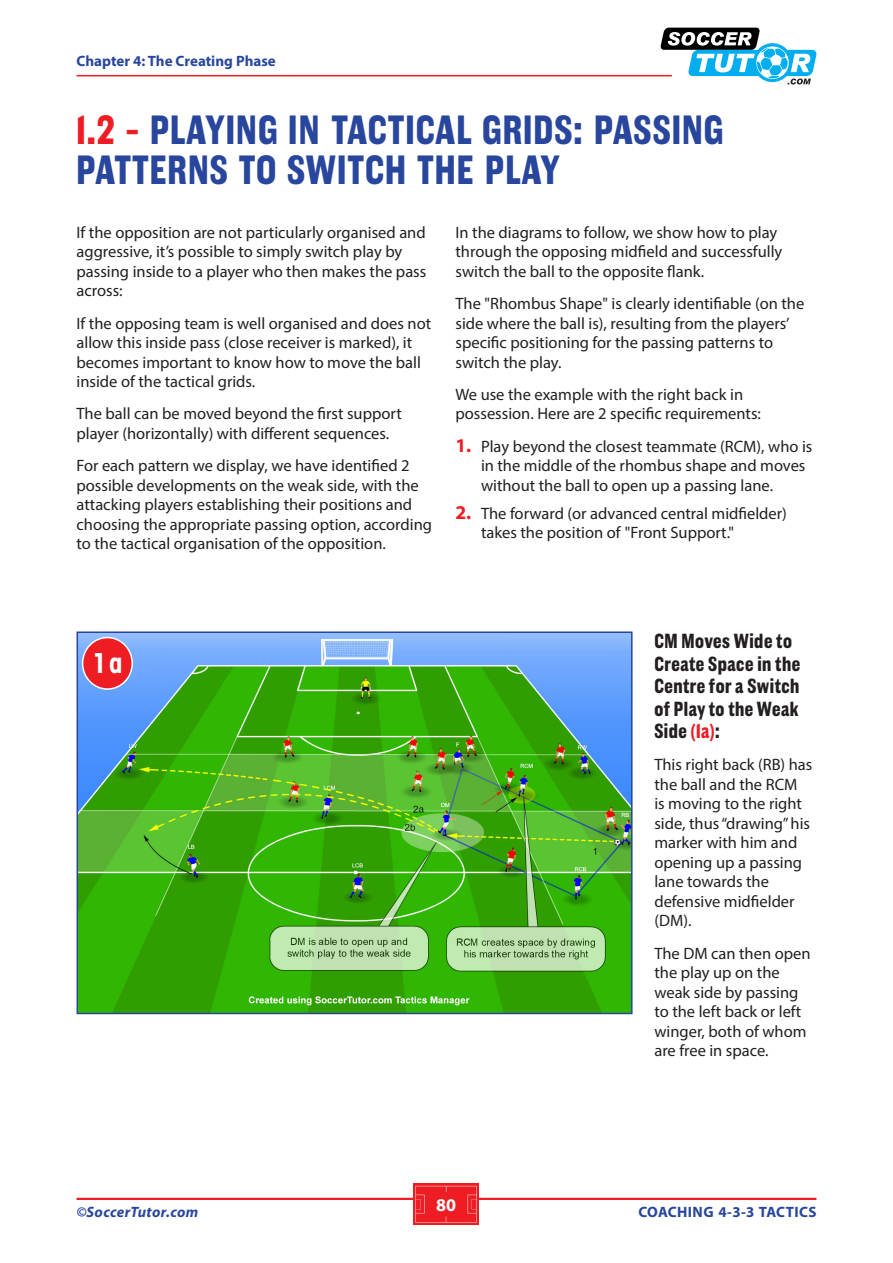
<style>
.page{position:relative;width:893px;height:1263px;background:#fff}
.page>*{position:absolute;margin:0;border:0;box-sizing:border-box;transform-origin:0 0}
.Paragraph_Style_1{font:700 42px/40.5px "Americane Cond";letter-spacing:.025em;color:#28469d}
.head_1{font:700 condensed 27px "ITC Avant Garde Std";color:#fff}
.t1{font:700 21px/22.5px "Americane Cond";letter-spacing:.025em;color:#231f20}
.t2{font:700 18px "Myriad Pro";color:#fff}
.t3{font:16.5px/19.5px "Myriad Pro";color:#231f20}
.t4{font:700 15px "Myriad Pro";color:#28469d}
.t5{font:700 15px "Myriad Pro";letter-spacing:.025em;color:#28469d}
.t6{font:italic 700 15px "Myriad Pro";letter-spacing:.02em;color:#28469d}
.s1{color:#ee1d23}
.s2{font-weight:700;font-size:19.5px;color:#ee1d23}
</style>
<div class="page">
<svg style="left:661px;top:28px;width:155px;height:56px"></svg>
<hr style="left:77px;top:75px;width:595px;height:1px;background:#ee1d23">
<hr style="left:77px;top:1198px;width:739px;height:2px;background:#ee1d23">
<svg style="left:413px;top:1184px;width:66px;height:41px"></svg>
<svg style="left:415px;top:1186px;width:62px;height:36px;background:#ee292f"></svg>
<div style="left:434px;top:1192px;width:24px;height:24px;background:#ee1d23;border-radius:50%"></div>
<img style="left:80px;top:634px;width:550px;height:377px">
<div style="left:77px;top:631px;width:556px;height:383px;border:2px solid #28469d"></div>
<div style="left:83px;top:637px;width:49px;height:52px;background:#ee1d23;border-radius:50%"></div>
<div style="left:82px;top:637px;width:51px;height:53px;border:2px solid #fff;border-radius:50%"></div>
<p class="t4" style="left:77px;top:51px;width:201px">Chapter 4: The Creating Phase</p>
<p class="Paragraph_Style_1" style="left:77px;top:110px;width:648px"><span class="s1">1.2 -</span> PLAYING IN TACTICAL GRIDS: PASSING<br>PATTERNS TO SWITCH THE PLAY</p>
<p class="t3" style="left:77px;top:222px;width:351px">If the opposition are not particularly organised and aggressive, it’s possible to simply switch play by passing inside to a player who then makes the pass across:</p>
<p class="t3" style="left:77px;top:313px;width:356px">If the opposing team is well organised and does not allow this inside pass (close receiver is marked), it becomes important to know how to move the ball inside of the tactical grids.</p>
<p class="t3" style="left:77px;top:404px;width:327px">The ball can be moved beyond the first support player (horizontally) with different sequences.</p>
<p class="t3" style="left:77px;top:455px;width:357px">For each pattern we display, we have identified 2 possible developments on the weak side, with the attacking players establishing their positions and choosing the appropriate passing option, according to the tactical organisation of the opposition.</p>
<p class="t3" style="left:455px;top:222px;width:328px">In the diagrams to follow, we show how to play through the opposing midfield and successfully switch the ball to the opposite flank.</p>
<p class="t3" style="left:455px;top:293px;width:350px">The "Rhombus Shape" is clearly identifiable (on the side where the ball is), resulting from the players’ specific positioning for the passing patterns to switch the play.</p>
<p class="t3" style="left:455px;top:384px;width:307px">We use the example with the right back in possession. Here are 2 specific requirements:</p>
<p class="t3" style="left:481px;top:436px;width:333px;text-indent:-26px"><span class="s2">1.</span> Play beyond the closest teammate (RCM), who is in the middle of the rhombus shape and moves without the ball to open up a passing lane.</p>
<p class="t3" style="left:481px;top:503px;width:307px;text-indent:-26px"><span class="s2">2.</span> The forward (or advanced central midfielder) takes the position of "Front Support."</p>
<p class="head_1" style="left:92px;top:646px;width:32px">1a</p>
<p class="t1" style="left:654px;top:630px;width:147px">CM Moves Wide to<br>Create Space in the<br>Centre for a Switch of Play to the Weak<br>Side <span class="s1">(1a)</span>:</p>
<p class="t3" style="left:654px;top:755px;width:160px">This right back (RB) has the ball and the RCM<br>is moving to the right side, thus “drawing” his marker with him and opening up a passing lane towards the defensive midfielder (DM).</p>
<p class="t3" style="left:654px;top:943px;width:158px">The DM can then open the play up on the weak side by passing to the left back or left winger, both of whom are free in space.</p>
<p class="t6" style="left:77px;top:1202px;width:123px">©SoccerTutor.com</p>
<p class="t2" style="left:436px;top:1193px;width:21px">80</p>
<p class="t5" style="left:638px;top:1202px;width:180px">COACHING 4-3-3 TACTICS</p>
</div>
